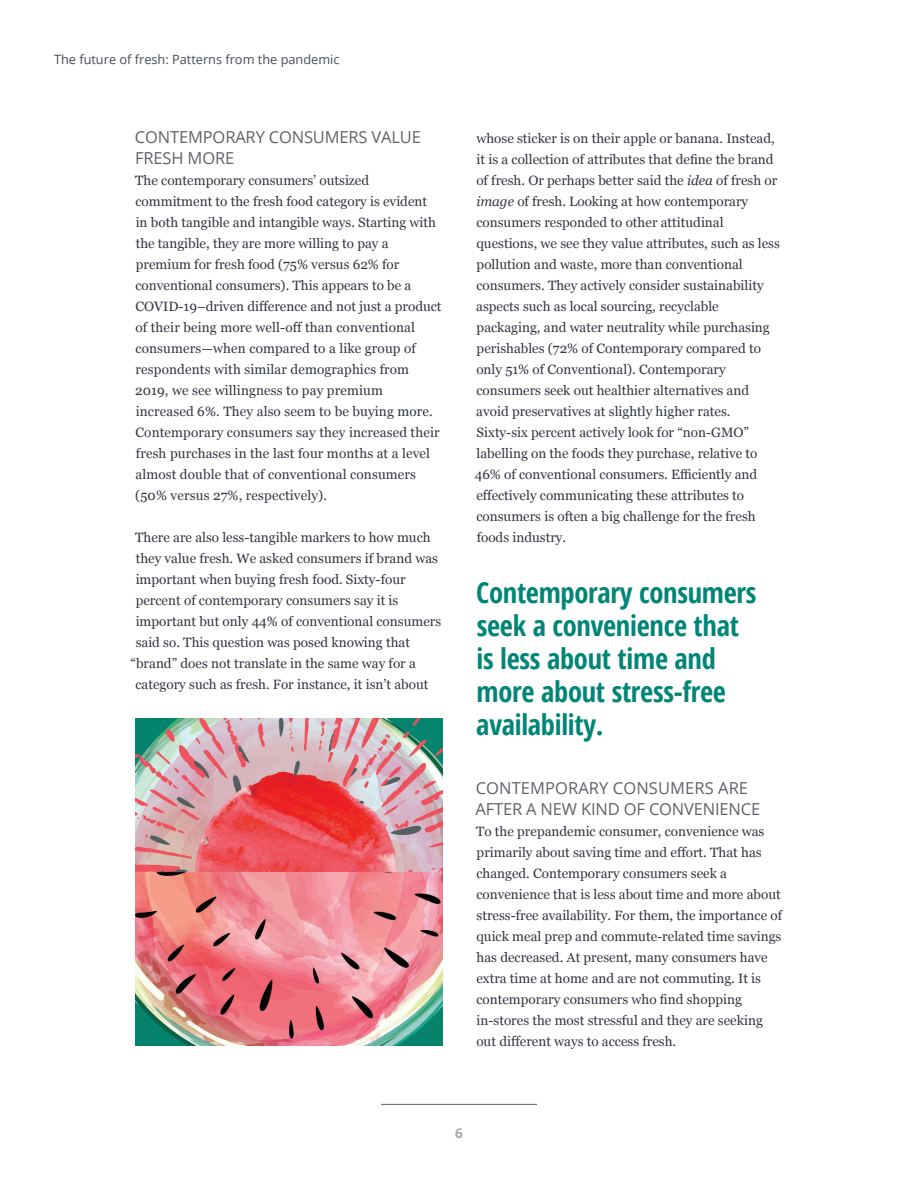
<style>
.page{position:relative;width:918px;height:1188px;background:#fff}
.page>*{position:absolute;margin:0;border:0;box-sizing:border-box;transform-origin:0 0}
.pullout-quote{font:700 28.5px/33px "Open Sans Condensed";letter-spacing:-.01em;color:#018577}
.heading3{font:16.5px/21px "Open Sans";letter-spacing:-.01em;color:#5f6369}
.body-copy{font:13.5px/21px "Georgia";color:#323640}
.t1{font:700 13.5px "Open Sans";color:#a3a7a9}
.t2{font:12.75px "Open Sans";color:#464b54}
.s1{font-style:italic}
</style>
<div class="page">
<hr style="left:381px;top:1104px;width:156px;height:1px;background:#5f6369">
<img style="left:135px;top:718px;width:307px;height:327px">
<p class="t2" style="left:54px;top:50px;width:287px">The future of fresh: Patterns from the pandemic</p>
<p class="heading3" style="left:135px;top:126px;width:288px">CONTEMPORARY CONSUMERS VALUE<br>FRESH MORE</p>
<p class="body-copy" style="left:135px;top:169px;width:308px">The contemporary consumers’ outsized commitment to the fresh food category is evident in both tangible and intangible ways. Starting with the tangible, they are more willing to pay a premium for fresh food (75% versus 62% for conventional consumers). This appears to be a COVID-19–driven difference and not just a product of their being more well-off than conventional consumers—when compared to a like group of respondents with similar demographics from 2019, we see willingness to pay premium increased 6%. They also seem to be buying more.<br>Contemporary consumers say they increased their fresh purchases in the last four months at a level almost double that of conventional consumers (50% versus 27%, respectively).</p>
<p class="body-copy" style="left:135px;top:526px;width:297px">There are also less-tangible markers to how much</p>
<p class="body-copy" style="left:136px;top:547px;width:304px">they value fresh. We asked consumers if brand was</p>
<p class="body-copy" style="left:136px;top:568px;width:271px">important when buying fresh food. Sixty-four</p>
<p class="body-copy" style="left:136px;top:589px;width:264px">percent of contemporary consumers say it is</p>
<p class="body-copy" style="left:136px;top:610px;width:307px">important but only 44% of conventional consumers</p>
<p class="body-copy" style="left:136px;top:631px;width:276px">said so. This question was posed knowing that</p>
<p class="body-copy" style="left:131px;top:652px;width:287px">“brand” does not translate in the same way for a</p>
<p class="body-copy" style="left:136px;top:673px;width:295px">category such as fresh. For instance, it isn’t about</p>
<p class="body-copy" style="left:475px;top:127px;width:307px">whose sticker is on their apple or banana. Instead, it is a collection of attributes that define the brand of fresh. Or perhaps better said the <span class="s1">idea</span> of fresh or <span class="s1">image</span> of fresh. Looking at how contemporary consumers responded to other attitudinal questions, we see they value attributes, such as less pollution and waste, more than conventional consumers. They actively consider sustainability aspects such as local sourcing, recyclable packaging, and water neutrality while purchasing perishables (72% of Contemporary compared to only 51% of Conventional). Contemporary consumers seek out healthier alternatives and avoid preservatives at slightly higher rates.<br>Sixty-six percent actively look for “non-GMO” labelling on the foods they purchase, relative to 46% of conventional consumers. Efficiently and effectively communicating these attributes to consumers is often a big challenge for the fresh foods industry.</p>
<p class="pullout-quote" style="left:476px;top:575px;width:282px">Contemporary consumers seek a convenience that is less about time and more about stress-free availability.</p>
<p class="heading3" style="left:476px;top:777px;width:286px">CONTEMPORARY CONSUMERS ARE<br>AFTER A NEW KIND OF CONVENIENCE</p>
<p class="body-copy" style="left:476px;top:820px;width:308px">To the prepandemic consumer, convenience was primarily about saving time and effort. That has changed. Contemporary consumers seek a convenience that is less about time and more about stress-free availability. For them, the importance of quick meal prep and commute-related time savings has decreased. At present, many consumers have extra time at home and are not commuting. It is contemporary consumers who find shopping in-stores the most stressful and they are seeking out different ways to access fresh.</p>
<p class="t1" style="left:455px;top:1123px;width:9px">6</p>
</div>
